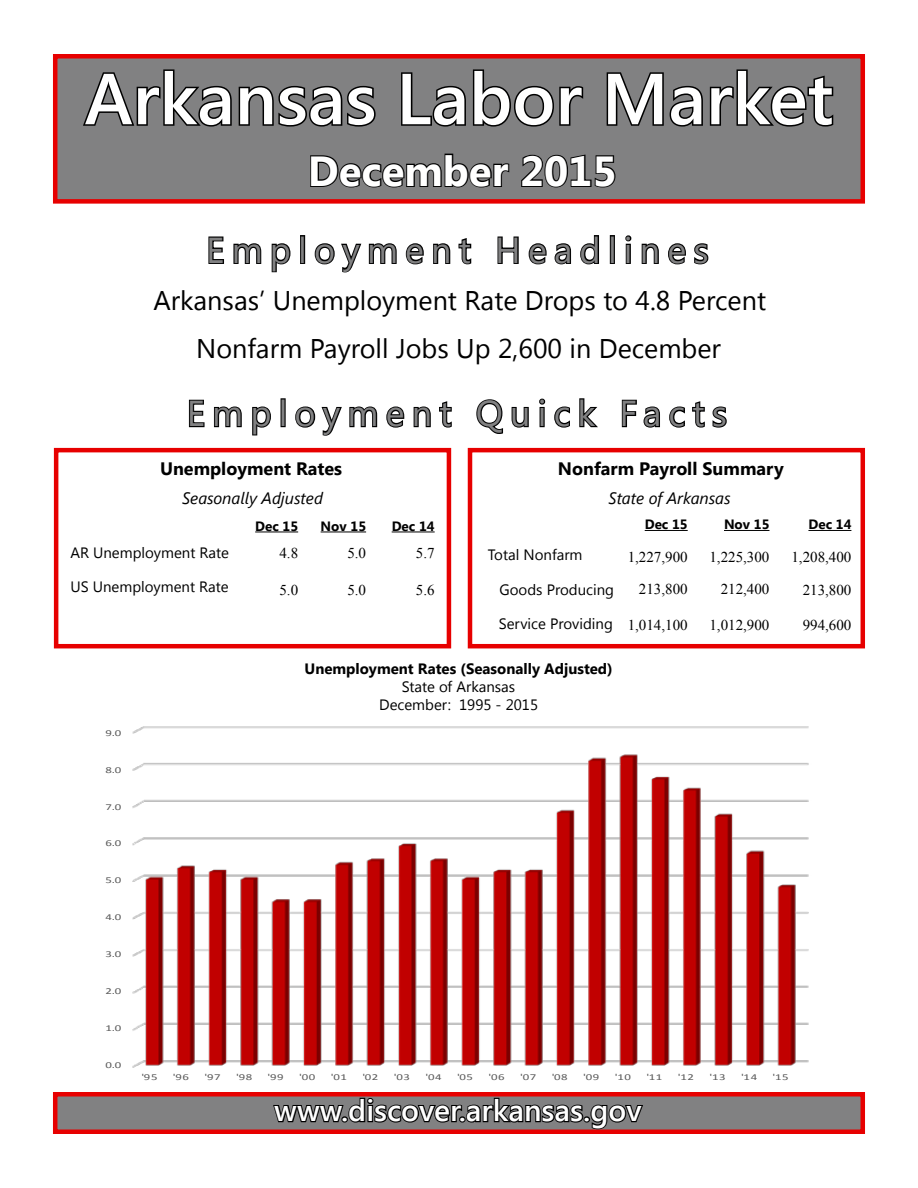
<style>
.page{position:relative;width:918px;height:1188px;background:#fff}
.page>*{position:absolute;margin:0;border:0;box-sizing:border-box;transform-origin:0 0}
.t1{font:600 72px "Segoe UI";color:#fff}
.t2{font:700 42px "Segoe UI";color:#fff}
.t3{font:36px "Segoe UI";letter-spacing:.2em;color:#818182}
.t4{font:600 30px "Segoe UI";color:#fff}
.t5{font:27px "Segoe UI";color:#000}
.t6{font:700 18px "Segoe UI";color:#000}
.t7{font:italic 16.5px "Segoe UI";color:#000}
.t8{font:15px/18px "Segoe UI";color:#000;text-align:center}
.t9{font:15px "Times New Roman";color:#000}
.t10{font:700 15px "Segoe UI";color:#000}
.t11{font:700 13.5px "Segoe UI";color:#000}
.t12{font:9px "Calibri";letter-spacing:.045em;color:#595959;scale:1.42 1}
</style>
<div class="page">
<svg style="left:208px;top:236px;width:16px;height:28px"></svg>
<svg style="left:233px;top:243px;width:29px;height:21px"></svg>
<svg style="left:271px;top:243px;width:20px;height:30px"></svg>
<div style="left:300px;top:235px;width:5px;height:29px;border:2px solid #000"></div>
<svg style="left:314px;top:243px;width:83px;height:30px"></svg>
<svg style="left:405px;top:243px;width:19px;height:22px"></svg>
<svg style="left:433px;top:243px;width:18px;height:21px"></svg>
<svg style="left:458px;top:238px;width:14px;height:27px"></svg>
<svg style="left:497px;top:236px;width:22px;height:28px"></svg>
<svg style="left:528px;top:243px;width:44px;height:22px"></svg>
<svg style="left:580px;top:235px;width:19px;height:30px"></svg>
<div style="left:610px;top:235px;width:5px;height:29px;border:2px solid #000"></div>
<svg style="left:625px;top:235px;width:7px;height:29px"></svg>
<svg style="left:641px;top:243px;width:18px;height:21px"></svg>
<svg style="left:668px;top:243px;width:41px;height:22px"></svg>
<svg style="left:188px;top:399px;width:17px;height:29px"></svg>
<svg style="left:213px;top:406px;width:29px;height:22px"></svg>
<svg style="left:252px;top:406px;width:19px;height:30px"></svg>
<div style="left:281px;top:398px;width:5px;height:29px;border:2px solid #000"></div>
<svg style="left:295px;top:406px;width:83px;height:30px"></svg>
<svg style="left:386px;top:406px;width:19px;height:22px"></svg>
<svg style="left:413px;top:406px;width:18px;height:22px"></svg>
<svg style="left:439px;top:401px;width:13px;height:27px"></svg>
<svg style="left:476px;top:399px;width:28px;height:35px"></svg>
<svg style="left:511px;top:406px;width:18px;height:22px"></svg>
<svg style="left:539px;top:398px;width:7px;height:30px"></svg>
<svg style="left:554px;top:406px;width:16px;height:22px"></svg>
<svg style="left:579px;top:398px;width:19px;height:30px"></svg>
<svg style="left:621px;top:399px;width:39px;height:29px"></svg>
<svg style="left:669px;top:401px;width:58px;height:27px"></svg>
<hr style="left:645px;top:530px;width:43px;height:1px;background:#000">
<hr style="left:724px;top:530px;width:45px;height:1px;background:#000">
<hr style="left:808px;top:530px;width:43px;height:1px;background:#000">
<hr style="left:255px;top:532px;width:43px;height:1px;background:#000">
<hr style="left:321px;top:532px;width:45px;height:1px;background:#000">
<hr style="left:392px;top:532px;width:43px;height:1px;background:#000">
<div style="left:54px;top:448px;width:397px;height:200px;border:4px solid #e70000"></div>
<div style="left:53px;top:1092px;width:812px;height:42px;background:#818182;border:4px solid #e70000"></div>
<svg style="left:272px;top:1096px;width:373px;height:38px"></svg>
<div style="left:53px;top:54px;width:812px;height:150px;background:#818182;border:4px solid #e70000"></div>
<svg style="left:83px;top:69px;width:293px;height:58px"></svg>
<svg style="left:401px;top:69px;width:183px;height:58px"></svg>
<svg style="left:606px;top:69px;width:228px;height:58px"></svg>
<svg style="left:310px;top:153px;width:200px;height:35px"></svg>
<svg style="left:521px;top:154px;width:95px;height:34px"></svg>
<div style="left:468px;top:448px;width:397px;height:200px;border:4px solid #e70000"></div>
<img style="left:132px;top:726px;width:677px;height:341px">
<h1 class="t1" style="left:84px;top:48px;width:750px">Arkansas Labor Market</h1>
<h2 class="t2" style="left:308px;top:141px;width:310px">December 2015</h2>
<h3 class="t3" style="left:206px;top:225px;width:504px">Employment Headlines</h3>
<h3 class="t5" style="left:153px;top:282px;width:614px">Arkansas’ Unemployment Rate Drops to 4.8 Percent</h3>
<h3 class="t5" style="left:196px;top:330px;width:526px">Nonfarm Payroll Jobs Up 2,600 in December</h3>
<h3 class="t3" style="left:187px;top:388px;width:542px">Employment Quick Facts</h3>
<p class="t6" style="left:558px;top:456px;width:227px">Nonfarm Payroll Summary</p>
<p class="t6" style="left:160px;top:456px;width:184px">Unemployment Rates</p>
<p class="t7" style="left:182px;top:487px;width:142px">Seasonally Adjusted</p>
<p class="t8" style="left:70px;top:543px;width:160px">AR Unemployment Rate</p>
<p class="t8" style="left:70px;top:577px;width:160px">US Unemployment Rate</p>
<p class="t11" style="left:255px;top:516px;width:44px">Dec 15</p>
<p class="t11" style="left:321px;top:516px;width:47px">Nov 15</p>
<p class="t11" style="left:392px;top:516px;width:44px">Dec 14</p>
<p class="t9" style="left:279px;top:543px;width:20px">4.8</p>
<p class="t9" style="left:347px;top:543px;width:20px">5.0</p>
<p class="t9" style="left:416px;top:543px;width:20px">5.7</p>
<p class="t9" style="left:279px;top:579px;width:20px">5.0</p>
<p class="t9" style="left:347px;top:579px;width:20px">5.0</p>
<p class="t9" style="left:416px;top:579px;width:20px">5.6</p>
<p class="t7" style="left:608px;top:487px;width:124px">State of Arkansas</p>
<p class="t8" style="left:488px;top:545px;width:96px">Total Nonfarm</p>
<p class="t8" style="left:500px;top:580px;width:116px">Goods Producing</p>
<p class="t8" style="left:499px;top:614px;width:116px">Service Providing</p>
<p class="t11" style="left:645px;top:515px;width:44px">Dec 15</p>
<p class="t11" style="left:724px;top:515px;width:47px">Nov 15</p>
<p class="t11" style="left:808px;top:515px;width:44px">Dec 14</p>
<p class="t9" style="left:628px;top:546px;width:61px">1,227,900</p>
<p class="t9" style="left:709px;top:546px;width:62px">1,225,300</p>
<p class="t9" style="left:791px;top:546px;width:61px">1,208,400</p>
<p class="t9" style="left:639px;top:579px;width:50px">213,800</p>
<p class="t9" style="left:721px;top:579px;width:50px">212,400</p>
<p class="t9" style="left:803px;top:580px;width:50px">213,800</p>
<p class="t9" style="left:628px;top:615px;width:61px">1,014,100</p>
<p class="t9" style="left:709px;top:615px;width:62px">1,012,900</p>
<p class="t9" style="left:803px;top:615px;width:50px">994,600</p>
<p class="t12" style="left:105px;top:727px;width:13px">9.0</p>
<p class="t12" style="left:105px;top:764px;width:13px">8.0</p>
<p class="t12" style="left:105px;top:801px;width:13px">7.0</p>
<p class="t12" style="left:105px;top:838px;width:13px">6.0</p>
<p class="t12" style="left:105px;top:875px;width:13px">5.0</p>
<p class="t12" style="left:105px;top:912px;width:13px">4.0</p>
<p class="t12" style="left:105px;top:949px;width:13px">3.0</p>
<p class="t12" style="left:105px;top:986px;width:13px">2.0</p>
<p class="t12" style="left:105px;top:1023px;width:13px">1.0</p>
<p class="t12" style="left:105px;top:1060px;width:13px">0.0</p>
<p class="t10" style="left:304px;top:658px;width:310px">Unemployment Rates (Seasonally Adjusted)</p>
<p class="t8" style="left:379px;top:677px;width:160px">State of Arkansas<br>December: 1995 - 2015</p>
<p class="t12" style="left:141px;top:1071px;width:13px">'95</p>
<p class="t12" style="left:173px;top:1071px;width:13px">'96</p>
<p class="t12" style="left:205px;top:1071px;width:13px">'97</p>
<p class="t12" style="left:236px;top:1071px;width:13px">'98</p>
<p class="t12" style="left:268px;top:1071px;width:13px">'99</p>
<p class="t12" style="left:299px;top:1071px;width:13px">'00</p>
<p class="t12" style="left:331px;top:1071px;width:13px">'01</p>
<p class="t12" style="left:362px;top:1071px;width:13px">'02</p>
<p class="t12" style="left:394px;top:1071px;width:13px">'03</p>
<p class="t12" style="left:425px;top:1071px;width:13px">'04</p>
<p class="t12" style="left:457px;top:1071px;width:13px">'05</p>
<p class="t12" style="left:489px;top:1071px;width:13px">'06</p>
<p class="t12" style="left:520px;top:1071px;width:13px">'07</p>
<p class="t12" style="left:552px;top:1071px;width:13px">'08</p>
<p class="t12" style="left:583px;top:1071px;width:13px">'09</p>
<p class="t12" style="left:615px;top:1071px;width:13px">'10</p>
<p class="t12" style="left:646px;top:1071px;width:13px">'11</p>
<p class="t12" style="left:678px;top:1071px;width:13px">'12</p>
<p class="t12" style="left:709px;top:1071px;width:13px">'13</p>
<p class="t12" style="left:741px;top:1071px;width:13px">'14</p>
<p class="t12" style="left:773px;top:1071px;width:13px">'15</p>
<h3 class="t4" style="left:274px;top:1089px;width:369px">www.discover.arkansas.gov</h3>
</div>
